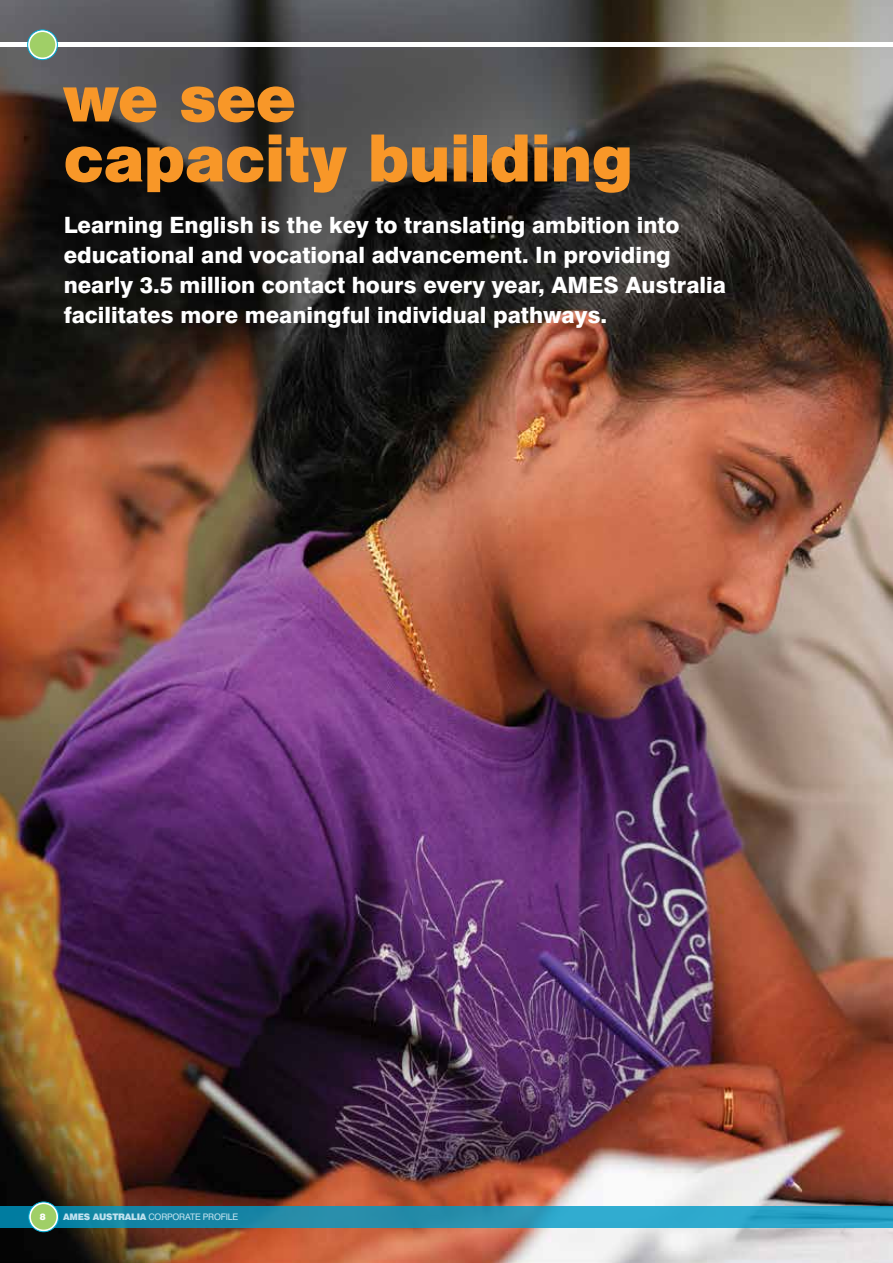
<style>
.page{position:relative;width:893px;height:1263px;background:#fff}
.page>*{position:absolute;margin:0;border:0;box-sizing:border-box;transform-origin:0 0}
.t1{font:60px/60px "Swiss 721 BT Black No 2";color:#f89728}
.t2{font:800 22.5px/30px "Swiss 721 BT";color:#fff}
.t3{font:9px "Swiss 721 BT";letter-spacing:-.025em;color:#c1e2ef}
.t4{font:900 9px "Swiss 721 BT";color:#fff}
.s1{font-weight:900}
</style>
<div class="page">
<img style="left:0;top:0;width:893px;height:1263px">
<svg style="left:0;top:1206px;width:893px;height:21px;background:#2394b5"></svg>
<svg style="left:29px;top:1202px;width:30px;height:30px"></svg>
<div style="left:28px;top:1201px;width:31px;height:31px;border:1px solid #00a8d0;border-radius:50%"></div>
<div style="left:31px;top:1204px;width:25px;height:25px;background:#a0cf67;border-radius:50%"></div>
<hr style="left:0;top:43px;width:893px;height:4px;background:#fff">
<svg style="left:28px;top:30px;width:29px;height:30px"></svg>
<div style="left:27px;top:30px;width:31px;height:30px;border:1px solid #00a8d0;border-radius:50%"></div>
<div style="left:30px;top:32px;width:25px;height:26px;background:#a0cf67;border-radius:50%"></div>
<h1 class="t1" style="left:64px;top:66px;width:571px">we see<br>capacity building</h1>
<p class="t2" style="left:64px;top:210px;width:663px">Learning English is the key to translating ambition into educational and vocational advancement. In providing nearly 3.5 million contact hours every year, AMES Australia facilitates more meaningful individual pathways.</p>
<p class="t4" style="left:40px;top:1212px;width:7px">8</p>
<p class="t3" style="left:63px;top:1212px;width:177px"><span class="s1">AMES AUSTRALIA</span> CORPORATE PROFILE</p>
</div>
